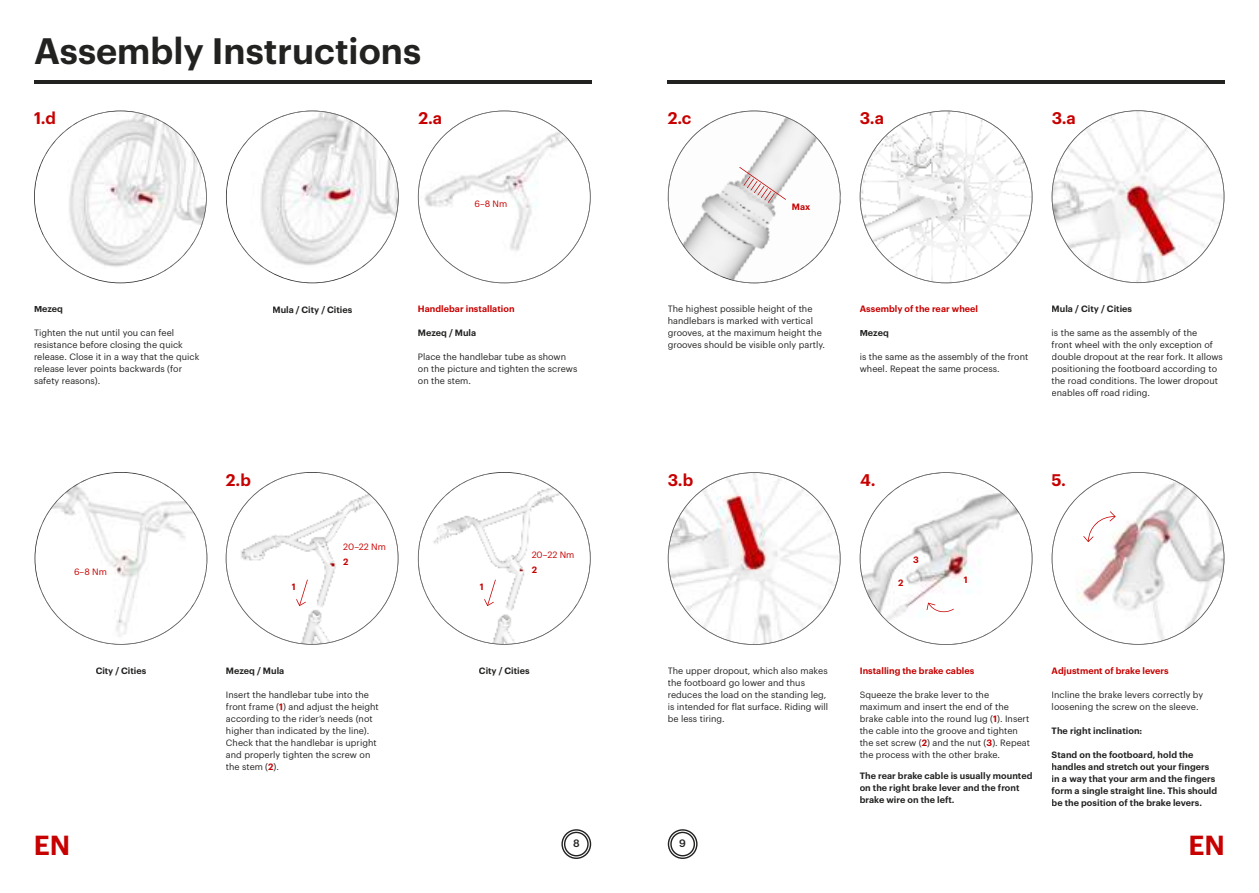
<style>
.page{position:relative;width:1259px;height:893px;background:#fff}
.page>*{position:absolute;margin:0;border:0;box-sizing:border-box;transform-origin:0 0}
.t1{font:600 36px "Graphik";color:#222221}
.t2{font:600 27px "Graphik";color:#c70000}
.t3{font:600 16.5px "Graphik";color:#c70000}
.t4{font:500 10.5px "Graphik";color:#222221}
.t5{font:9px/12px "Graphik";letter-spacing:.005em;color:#222221}
.t6{font:600 9px/12px "Graphik";letter-spacing:.005em;color:#222221}
.t7{font:600 9px "Graphik";letter-spacing:.005em;color:#c70000}
.t8{font:9px "Graphik";color:#c70000}
.s1{font-weight:600;color:#c70000}
</style>
<div class="page">
<svg style="left:561px;top:829px;width:30px;height:30px"></svg>
<svg style="left:668px;top:829px;width:29px;height:30px"></svg>
<hr style="left:34px;top:81px;width:557px;height:3px;background:#222221">
<img style="left:860px;top:111px;width:172px;height:172px">
<img style="left:1052px;top:111px;width:172px;height:172px">
<svg style="left:668px;top:472px;width:172px;height:173px"></svg>
<hr style="left:668px;top:80px;width:557px;height:3px;background:#222221">
<svg style="left:667px;top:111px;width:174px;height:172px"></svg>
<svg style="left:1051px;top:472px;width:173px;height:173px"></svg>
<svg style="left:859px;top:472px;width:173px;height:173px"></svg>
<svg style="left:35px;top:472px;width:163px;height:173px"></svg>
<img style="left:44px;top:477px;width:153px;height:42px">
<img style="left:41px;top:519px;width:41px;height:116px">
<img style="left:165px;top:519px;width:42px;height:113px">
<img style="left:82px;top:631px;width:84px;height:13px">
<img style="left:418px;top:111px;width:172px;height:172px">
<svg style="left:34px;top:111px;width:173px;height:172px"></svg>
<img style="left:46px;top:112px;width:148px;height:41px">
<img style="left:43px;top:153px;width:41px;height:122px">
<img style="left:165px;top:153px;width:41px;height:117px">
<img style="left:84px;top:270px;width:82px;height:6px">
<svg style="left:226px;top:151px;width:173px;height:132px"></svg>
<img style="left:239px;top:111px;width:153px;height:53px">
<img style="left:356px;top:164px;width:42px;height:107px">
<img style="left:239px;top:242px;width:30px;height:29px">
<svg style="left:226px;top:472px;width:172px;height:173px"></svg>
<svg style="left:418px;top:472px;width:172px;height:173px"></svg>
<h1 class="t1" style="left:34px;top:31px;width:388px">Assembly Instructions</h1>
<h3 class="t3" style="left:34px;top:109px;width:23px">1.d</h3>
<h3 class="t3" style="left:418px;top:109px;width:25px">2.a</h3>
<h3 class="t3" style="left:668px;top:109px;width:25px">2.c</h3>
<h3 class="t3" style="left:859px;top:109px;width:26px">3.a</h3>
<h3 class="t3" style="left:1051px;top:109px;width:26px">3.a</h3>
<p class="t8" style="left:474px;top:198px;width:34px">6–8 Nm</p>
<p class="t7" style="left:792px;top:202px;width:20px">Max</p>
<p class="t6" style="left:34px;top:303px;width:31px">Mezeq</p>
<p class="t5" style="left:34px;top:327px;width:167px">Tighten the nut until you can feel resistance before closing the quick release. Close it in a way that the quick release lever points backwards (for safety reasons).</p>
<p class="t6" style="left:272px;top:303px;width:81px">Mula / City / Cities</p>
<p class="t7" style="left:418px;top:304px;width:98px">Handlebar installation</p>
<p class="t6" style="left:418px;top:327px;width:60px">Mezeq / Mula</p>
<p class="t5" style="left:418px;top:351px;width:161px">Place the handlebar tube as shown on the picture and tighten the screws on the stem.</p>
<p class="t5" style="left:668px;top:303px;width:159px">The highest possible height of the handlebars is marked with vertical grooves, at the maximum height the grooves should be visible only partly.</p>
<p class="t7" style="left:859px;top:304px;width:120px">Assembly of the rear wheel</p>
<p class="t6" style="left:859px;top:327px;width:31px">Mezeq</p>
<p class="t5" style="left:859px;top:351px;width:170px">is the same as the assembly of the front wheel. Repeat the same process.</p>
<p class="t6" style="left:1051px;top:303px;width:82px">Mula / City / Cities</p>
<p class="t5" style="left:1051px;top:327px;width:173px">is the same as the assembly of the<br>front wheel with the only exception of double dropout at the rear fork. It allows positioning the footboard according to the road conditions. The lower dropout enables off road riding.</p>
<h3 class="t3" style="left:226px;top:471px;width:27px">2.b</h3>
<h3 class="t3" style="left:668px;top:471px;width:27px">3.b</h3>
<h3 class="t3" style="left:1051px;top:471px;width:16px">5.</h3>
<h3 class="t3" style="left:860px;top:471px;width:17px">4.</h3>
<p class="t8" style="left:74px;top:566px;width:34px">6–8 Nm</p>
<p class="t8" style="left:343px;top:541px;width:44px">20–22 Nm</p>
<p class="t7" style="left:343px;top:557px;width:7px">2</p>
<p class="t7" style="left:292px;top:582px;width:5px">1</p>
<p class="t7" style="left:480px;top:582px;width:5px">1</p>
<p class="t8" style="left:531px;top:549px;width:44px">20–22 Nm</p>
<p class="t7" style="left:532px;top:565px;width:7px">2</p>
<p class="t7" style="left:898px;top:578px;width:7px">2</p>
<p class="t7" style="left:913px;top:555px;width:7px">3</p>
<p class="t7" style="left:964px;top:575px;width:5px">1</p>
<p class="t6" style="left:226px;top:665px;width:60px">Mezeq / Mula</p>
<p class="t5" style="left:226px;top:688px;width:154px">Insert the handlebar tube into the front frame (<span class="s1">1</span>) and adjust the height according to the rider’s needs (not higher than indicated by the line).<br>Check that the handlebar is upright and properly tighten the screw on the stem (<span class="s1">2</span>).</p>
<p class="t6" style="left:96px;top:665px;width:52px">City / Cities</p>
<p class="t6" style="left:479px;top:665px;width:52px">City / Cities</p>
<p class="t5" style="left:668px;top:665px;width:162px">The upper dropout, which also makes the footboard go lower and thus reduces the load on the standing leg, is intended for flat surface. Riding will be less tiring.</p>
<p class="t7" style="left:859px;top:666px;width:116px">Installing the brake cables</p>
<p class="t5" style="left:859px;top:689px;width:172px">Squeeze the brake lever to the maximum and insert the end of the brake cable into the round lug (<span class="s1">1</span>). Insert the cable into the groove and tighten the set screw (<span class="s1">2</span>) and the nut (<span class="s1">3</span>). Repeat the process with the other brake.</p>
<p class="t6" style="left:859px;top:769px;width:174px">The rear brake cable is usually mounted on the right brake lever and the front brake wire on the left.</p>
<p class="t7" style="left:1051px;top:666px;width:119px">Adjustment of brake levers</p>
<p class="t5" style="left:1051px;top:688px;width:153px">Incline the brake levers correctly by loosening the screw on the sleeve.</p>
<p class="t6" style="left:1051px;top:725px;width:92px">The right inclination:</p>
<p class="t6" style="left:1051px;top:749px;width:167px">Stand on the footboard, hold the handles and stretch out your fingers in a way that your arm and the fingers form a single straight line. This should be the position of the brake levers.</p>
<h2 class="t2" style="left:34px;top:831px;width:38px">EN</h2>
<p class="t4" style="left:573px;top:837px;width:8px">8</p>
<p class="t4" style="left:679px;top:837px;width:8px">9</p>
<h2 class="t2" style="left:1188px;top:831px;width:38px">EN</h2>
</div>
